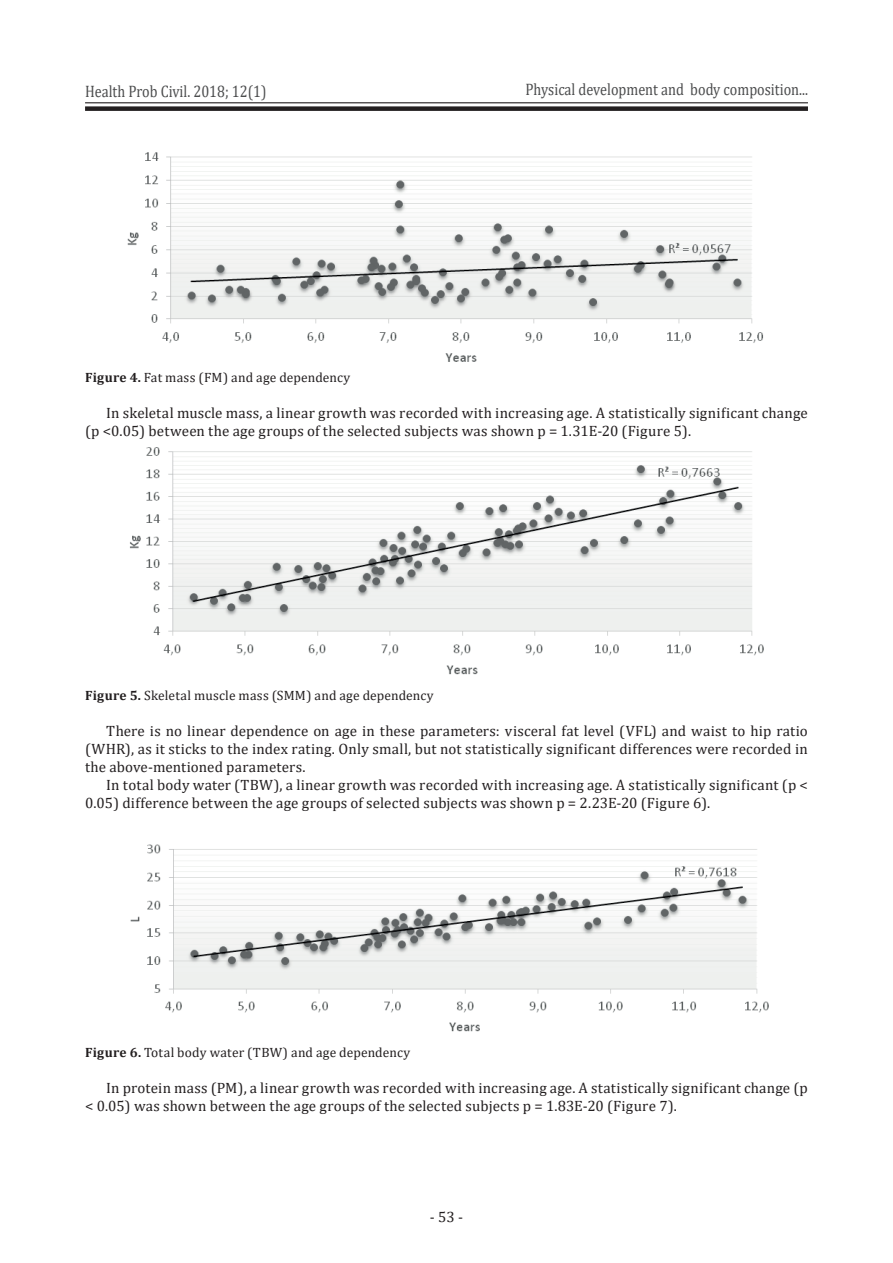
<style>
.page{position:relative;width:893px;height:1263px;background:#fff}
.page>*{position:absolute;margin:0;border:0;box-sizing:border-box;transform-origin:0 0}
.t1{font:16.65px "Cambria";color:#4b4c4d;scale:.86 1}
.t2{font:15px/18px "Cambria";letter-spacing:.01em;color:#231f20}
.t3{font:13.5px "Cambria";letter-spacing:.01em;color:#231f20}
.s1{font-weight:700}
</style>
<div class="page">
<hr style="left:85px;top:102px;width:723px;height:1px;background:#231f20">
<div style="left:85px;top:106px;width:723px;height:5px;background:#231f20"></div>
<img style="left:127px;top:152px;width:636px;height:210px">
<img style="left:130px;top:447px;width:634px;height:228px">
<img style="left:130px;top:844px;width:639px;height:188px">
<p class="t1" style="left:85px;top:81px;width:212px">Health Prob Civil. 2018; 12(1)</p>
<p class="t1" style="left:525px;top:80px;width:330px">Physical development and body composition...</p>
<p class="t3" style="left:85px;top:369px;width:267px"><span class="s1">Figure 4.</span> Fat mass (FM) and age dependency</p>
<p class="t2" style="left:85px;top:404px;width:724px;text-indent:21px">In skeletal muscle mass, a linear growth was recorded with increasing age. A statistically significant change (p &lt;0.05) between the age groups of the selected subjects was shown p = 1.31E-20 (Figure 5).</p>
<p class="t3" style="left:85px;top:687px;width:350px"><span class="s1">Figure 5.</span> Skeletal muscle mass (SMM) and age dependency</p>
<p class="t2" style="left:85px;top:722px;width:724px;text-align:justify;text-indent:21px">There is no linear dependence on age in these parameters: visceral fat level (VFL) and waist to hip ratio (WHR), as it sticks to the index rating. Only small, but not statistically significant differences were recorded in the above-mentioned parameters.</p>
<p class="t2" style="left:85px;top:776px;width:724px;text-indent:21px">In total body water (TBW), a linear growth was recorded with increasing age. A statistically significant (p &lt;<br>0.05) difference between the age groups of selected subjects was shown p = 2.23E-20 (Figure 6).</p>
<p class="t3" style="left:85px;top:1044px;width:327px"><span class="s1">Figure 6.</span> Total body water (TBW) and age dependency</p>
<p class="t2" style="left:85px;top:1079px;width:724px;text-indent:21px">In protein mass (PM), a linear growth was recorded with increasing age. A statistically significant change (p &lt; 0.05) was shown between the age groups of the selected subjects p = 1.83E-20 (Figure 7).</p>
<p class="t2" style="left:430px;top:1207px;width:35px">- 53 -</p>
</div>
